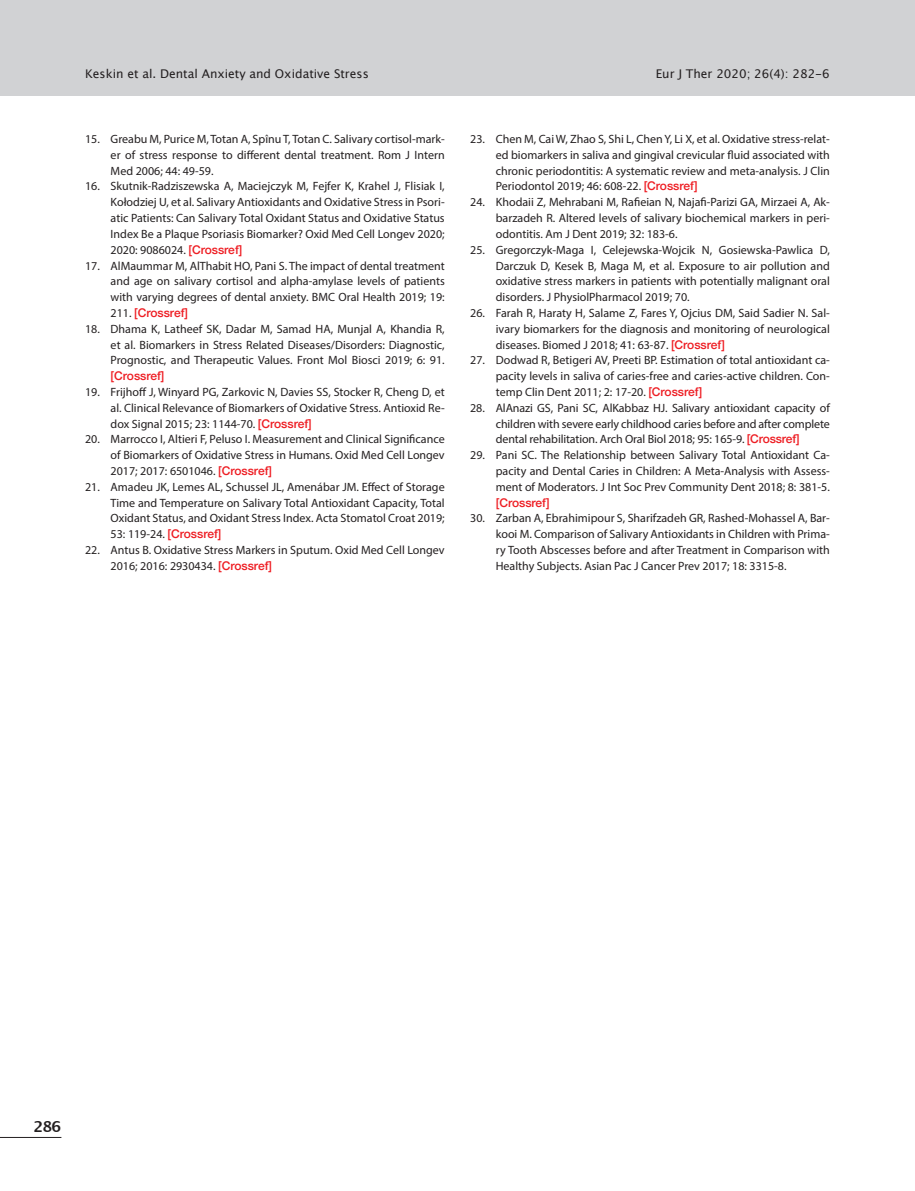
<style>
.page{position:relative;width:915px;height:1191px;background:#fff}
.page>*{position:absolute;margin:0;border:0;box-sizing:border-box;transform-origin:0 0}
.t1{font:700 15px "Lucida Grande";color:#231f20}
.t2{font:12px/15.8px "Myriad Pro";color:#231f20;text-align:justify}
.t3{font:12px "Lucida Grande";color:#231f20}
.s1{font-family:"Helvetica Neue";font-weight:500;color:#ee1d23}
</style>
<div class="page">
<hr style="left:0;top:1137px;width:61px;height:1px;background:#231f20">
<div style="left:0;top:0;width:914px;height:95px;background:#d1d2d4"></div>
<p class="t3" style="left:85px;top:66px;width:285px">Keskin et al. Dental Anxiety and Oxidative Stress</p>
<p class="t3" style="left:655px;top:66px;width:175px">Eur J Ther 2020; 26(4): 282-6</p>
<p class="t2" style="left:111px;top:131px;width:335px;text-indent:-26px">15. Greabu M, Purice M, Totan A, Spînu T, Totan C. Salivary cortisol-mark&shy;er of stress response to different dental treatment. Rom J Intern Med 2006; 44: 49-59.</p>
<p class="t2" style="left:111px;top:178px;width:335px;text-indent:-26px">16. Skutnik-Radziszewska A, Maciejczyk M, Fejfer K, Krahel J, Flisiak I, Kołodziej U, et al. Salivary Antioxidants and Oxidative Stress in Psori&shy;atic Patients: Can Salivary Total Oxidant Status and Oxidative Status Index Be a Plaque Psoriasis Biomarker? Oxid Med Cell Longev 2020; 2020: 9086024. <span class="s1">[Crossref]</span></p>
<p class="t2" style="left:111px;top:257px;width:335px;text-indent:-26px">17. AlMaummar M, AlThabit HO, Pani S. The impact of dental treatment and age on salivary cortisol and alpha-amylase levels of patients with varying degrees of dental anxiety. BMC Oral Health 2019; 19:<br>211. <span class="s1">[Crossref]</span></p>
<p class="t2" style="left:111px;top:321px;width:335px;text-indent:-26px">18. Dhama K, Latheef SK, Dadar M, Samad HA, Munjal A, Khandia R, et al. Biomarkers in Stress Related Diseases/Disorders: Diagnostic, Prognostic, and Therapeutic Values. Front Mol Biosci 2019; 6: 91. <span class="s1">[Crossref]</span></p>
<p class="t2" style="left:111px;top:384px;width:335px;text-indent:-26px">19. Frijhoff J, Winyard PG, Zarkovic N, Davies SS, Stocker R, Cheng D, et al. Clinical Relevance of Biomarkers of Oxidative Stress. Antioxid Re&shy;dox Signal 2015; 23: 1144-70. <span class="s1">[Crossref]</span></p>
<p class="t2" style="left:111px;top:431px;width:335px;text-indent:-26px">20. Marrocco I, Altieri F, Peluso I. Measurement and Clinical Significance of Biomarkers of Oxidative Stress in Humans. Oxid Med Cell Longev 2017; 2017: 6501046. <span class="s1">[Crossref]</span></p>
<p class="t2" style="left:111px;top:479px;width:335px;text-indent:-26px">21. Amadeu JK, Lemes AL, Schussel JL, Amenábar JM. Effect of Storage Time and Temperature on Salivary Total Antioxidant Capacity, Total Oxidant Status, and Oxidant Stress Index. Acta Stomatol Croat 2019; 53: 119-24. <span class="s1">[Crossref]</span></p>
<p class="t2" style="left:111px;top:542px;width:335px;text-indent:-26px">22. Antus B. Oxidative Stress Markers in Sputum. Oxid Med Cell Longev<br>2016; 2016: 2930434. <span class="s1">[Crossref]</span></p>
<p class="t2" style="left:495px;top:131px;width:335px;text-indent:-26px">23. Chen M, Cai W, Zhao S, Shi L, Chen Y, Li X, et al. Oxidative stress-relat&shy;ed biomarkers in saliva and gingival crevicular fluid associated with chronic periodontitis: A systematic review and meta-analysis. J Clin Periodontol 2019; 46: 608-22. <span class="s1">[Crossref]</span></p>
<p class="t2" style="left:495px;top:194px;width:335px;text-indent:-26px">24. Khodaii Z, Mehrabani M, Rafieian N, Najafi-Parizi GA, Mirzaei A, Ak&shy;barzadeh R. Altered levels of salivary biochemical markers in peri&shy;odontitis. Am J Dent 2019; 32: 183-6.</p>
<p class="t2" style="left:495px;top:242px;width:335px;text-indent:-26px">25. Gregorczyk-Maga I, Celejewska-Wojcik N, Gosiewska-Pawlica D, Darczuk D, Kesek B, Maga M, et al. Exposure to air pollution and oxidative stress markers in patients with potentially malignant oral disorders. J PhysiolPharmacol 2019; 70.</p>
<p class="t2" style="left:495px;top:305px;width:335px;text-indent:-26px">26. Farah R, Haraty H, Salame Z, Fares Y, Ojcius DM, Said Sadier N. Sal&shy;ivary biomarkers for the diagnosis and monitoring of neurological diseases. Biomed J 2018; 41: 63-87. <span class="s1">[Crossref]</span></p>
<p class="t2" style="left:495px;top:352px;width:335px;text-indent:-26px">27. Dodwad R, Betigeri AV, Preeti BP. Estimation of total antioxidant ca&shy;pacity levels in saliva of caries-free and caries-active children. Con&shy;temp Clin Dent 2011; 2: 17-20. <span class="s1">[Crossref]</span></p>
<p class="t2" style="left:495px;top:400px;width:335px;text-indent:-26px">28. AlAnazi GS, Pani SC, AlKabbaz HJ. Salivary antioxidant capacity of children with severe early childhood caries before and after complete dental rehabilitation. Arch Oral Biol 2018; 95: 165-9. <span class="s1">[Crossref]</span></p>
<p class="t2" style="left:495px;top:447px;width:335px;text-indent:-26px">29. Pani SC. The Relationship between Salivary Total Antioxidant Ca&shy;pacity and Dental Caries in Children: A Meta-Analysis with Assess&shy;ment of Moderators. J Int Soc Prev Community Dent 2018; 8: 381-5. <span class="s1">[Crossref]</span></p>
<p class="t2" style="left:495px;top:510px;width:335px;text-indent:-26px">30. Zarban A, Ebrahimipour S, Sharifzadeh GR, Rashed-Mohassel A, Bar&shy;kooi M. Comparison of Salivary Antioxidants in Children with Prima&shy;ry Tooth Abscesses before and after Treatment in Comparison with Healthy Subjects. Asian Pac J Cancer Prev 2017; 18: 3315-8.</p>
<p class="t1" style="left:33px;top:1114px;width:29px">286</p>
</div>
